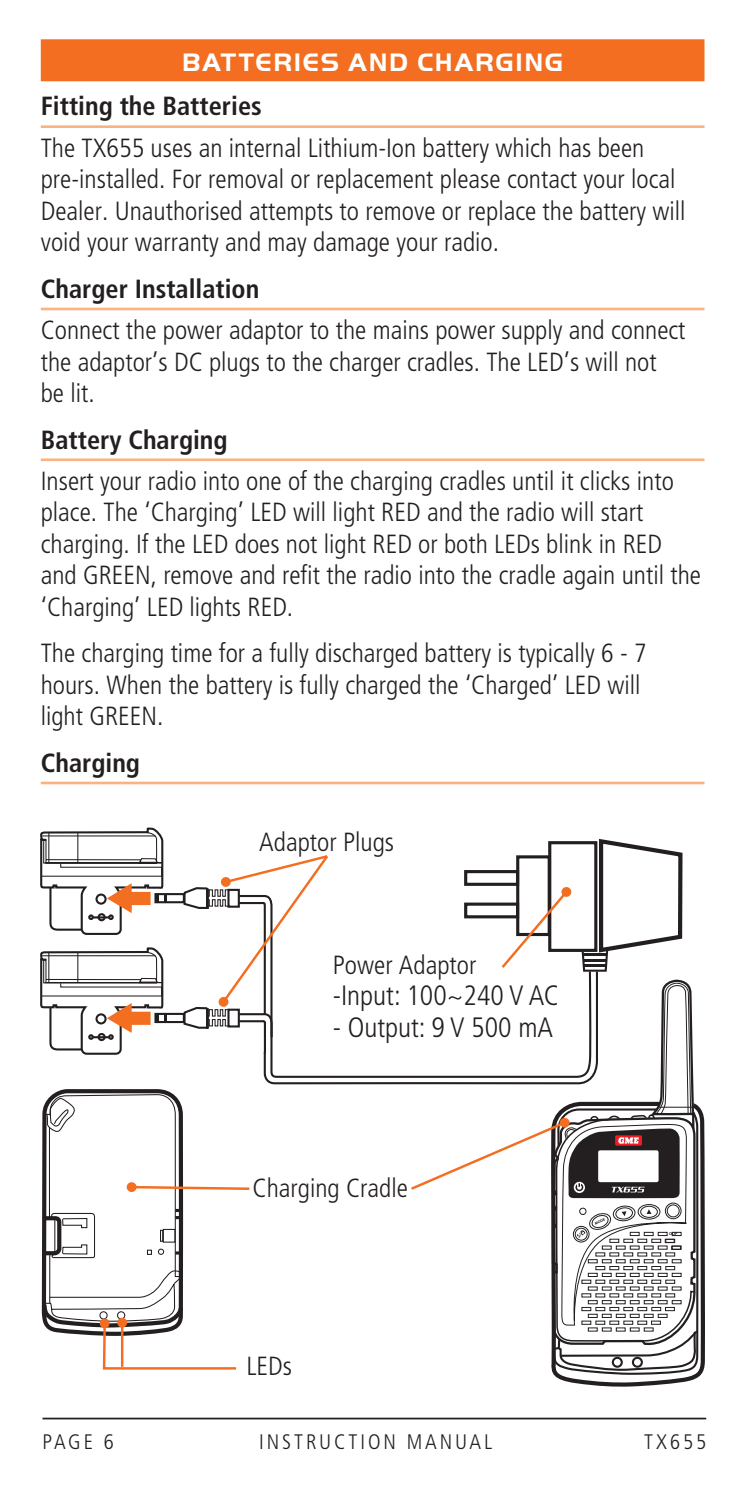
<style>
.page{position:relative;width:747px;height:1487px;background:#fff}
.page>*{position:absolute;margin:0;border:0;box-sizing:border-box;transform-origin:0 0}
.t1{font:300 condensed 28px "Frutiger LT";color:#231f20}
.t2{font:300 condensed 26.25px/31.5px "Frutiger LT";color:#231f20}
.t3{font:700 condensed 26.25px "Frutiger LT";color:#231f20}
.t4{font:700 26.25px "Handel Gothic EF";letter-spacing:.065em;color:#fff}
.t5{font:300 condensed 21px "Frutiger LT";letter-spacing:.14em;color:#231f20}
</style>
<div class="page">
<hr style="left:42px;top:1418px;width:663px;height:1px;background:#231f20">
<div style="left:41px;top:39px;width:663px;height:42px;background:#f36e21"></div>
<hr style="left:41px;top:125px;width:663px;height:3px;background:#f9b281">
<hr style="left:41px;top:308px;width:663px;height:2px;background:#f9b281">
<hr style="left:41px;top:458px;width:663px;height:3px;background:#f9b281">
<hr style="left:41px;top:782px;width:663px;height:2px;background:#f9b281">
<svg style="left:555px;top:1108px;width:150px;height:279px"></svg>
<div style="left:548px;top:841px;width:49px;height:111px;border:3px solid #231f20"></div>
<div style="left:516px;top:855px;width:34px;height:81px;border:3px solid #231f20"></div>
<div style="left:464px;top:870px;width:55px;height:16px;border:3px solid #231f20"></div>
<svg style="left:580px;top:839px;width:103px;height:133px"></svg>
<svg style="left:263px;top:901px;width:335px;height:184px"></svg>
<div style="left:154px;top:893px;width:31px;height:10px;border:2px solid #231f20"></div>
<div style="left:154px;top:1013px;width:31px;height:10px;border:2px solid #231f20"></div>
<svg style="left:40px;top:827px;width:127px;height:108px"></svg>
<svg style="left:40px;top:947px;width:127px;height:108px"></svg>
<svg style="left:499px;top:888px;width:70px;height:83px"></svg>
<div style="left:561px;top:887px;width:10px;height:10px;background:#f36e21;border-radius:50%"></div>
<svg style="left:408px;top:979px;width:292px;height:397px"></svg>
<div style="left:559px;top:1118px;width:10px;height:10px;background:#f36e21;border-radius:50%"></div>
<svg style="left:41px;top:1089px;width:209px;height:281px"></svg>
<div style="left:127px;top:1182px;width:9px;height:10px;background:#f36e21;border-radius:50%"></div>
<svg style="left:182px;top:855px;width:148px;height:201px"></svg>
<p class="t4" style="left:182px;top:47px;width:382px">BATTERIES AND CHARGING</p>
<p class="t3" style="left:41px;top:91px;width:222px">Fitting the Batteries</p>
<p class="t2" style="left:41px;top:132px;width:646px">The TX655 uses an internal Lithium-Ion battery which has been pre‑installed. For removal or replacement please contact your local Dealer. Unauthorised attempts to remove or replace the battery will void your warranty and may damage your radio.</p>
<p class="t3" style="left:41px;top:273px;width:220px">Charger Installation</p>
<p class="t2" style="left:41px;top:315px;width:646px">Connect the power adaptor to the mains power supply and connect the adaptor’s DC plugs to the charger cradles. The LED’s will not be lit.</p>
<p class="t3" style="left:41px;top:424px;width:188px">Battery Charging</p>
<p class="t2" style="left:41px;top:466px;width:661px">Insert your radio into one of the charging cradles until it clicks into place. The ‘Charging’ LED will light RED and the radio will start charging. If the LED does not light RED or both LEDs blink in RED and G REEN, remove and refit the radio into the cradle again until the ‘Charging’ LED lights RED.</p>
<p class="t2" style="left:41px;top:638px;width:607px">The charging time for a fully discharged battery is typically 6 - 7 hours. When the battery is fully charged the ‘Charged’ LED will light green.</p>
<p class="t3" style="left:41px;top:747px;width:101px">Charging</p>
<p class="t2" style="left:259px;top:827px;width:136px">Adaptor Plugs</p>
<p class="t2" style="left:332px;top:949px;width:145px">Power Adaptor</p>
<p class="t1" style="left:332px;top:979px;width:228px">-Input: 100~240 V AC</p>
<p class="t1" style="left:332px;top:1011px;width:222px">- Output: 9 V 500 mA</p>
<p class="t2" style="left:252px;top:1172px;width:157px">Charging Cradle</p>
<p class="t2" style="left:246px;top:1351px;width:47px">LEDs</p>
<p class="t5" style="left:42px;top:1430px;width:73px">PAGE 6</p>
<p class="t5" style="left:259px;top:1430px;width:234px">instruction manua l</p>
<p class="t5" style="left:644px;top:1430px;width:63px">TX655</p>
</div>
